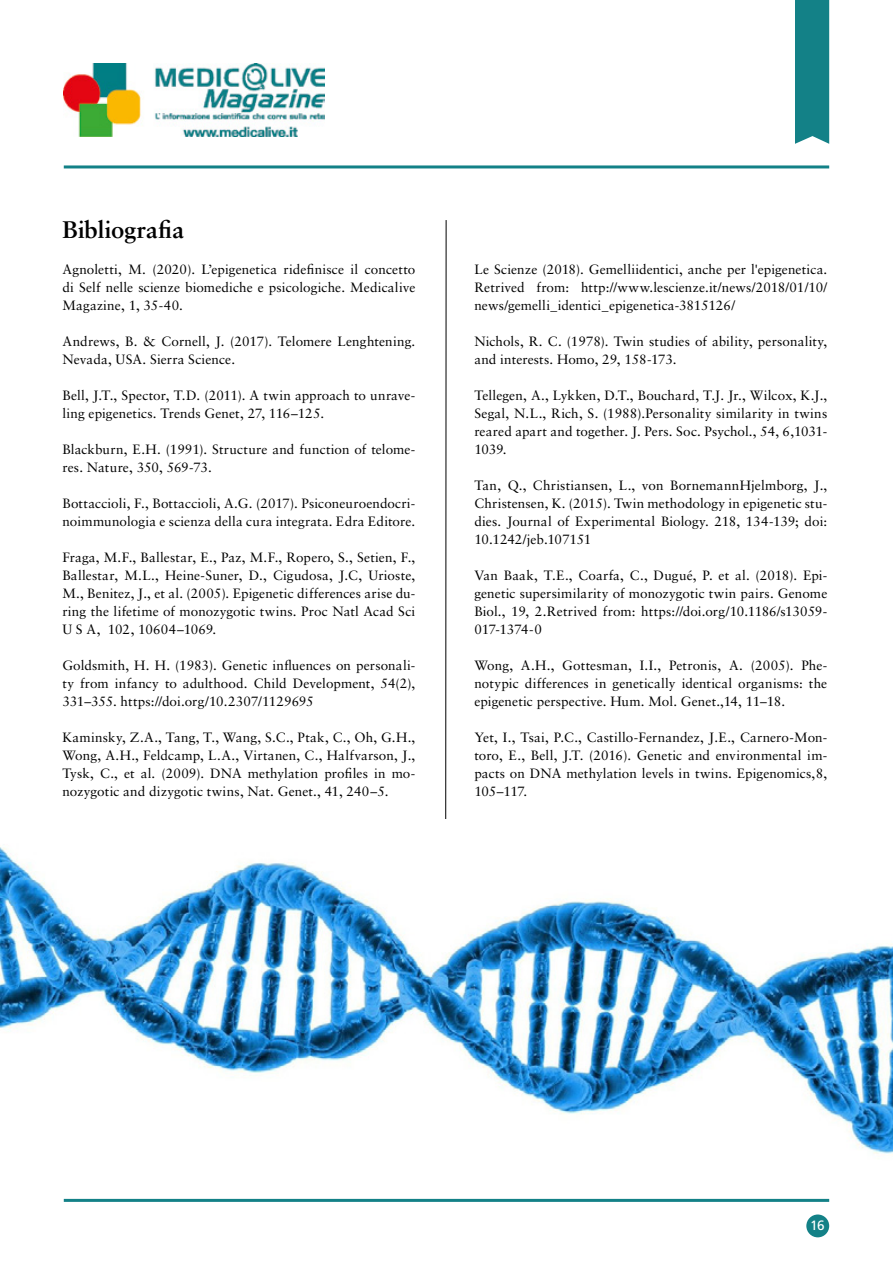
<style>
.page{position:relative;width:893px;height:1263px;background:#fff}
.page>*{position:absolute;margin:0;border:0;box-sizing:border-box;transform-origin:0 0}
.t1{font:700 24px "Sabon LT Std";letter-spacing:-.005em;color:#000}
.t2{font:13.5px/18px "Sabon LT Std";letter-spacing:.005em;color:#000;text-align:justify}
.t3{font:13.5px "Frutiger LT Std";color:#fff}
</style>
<div class="page">
<div style="left:795px;top:0;width:34px;height:144px;background:#138187"></div>
<hr style="left:64px;top:165px;width:765px;height:3px;background:#138187">
<hr style="left:64px;top:1199px;width:765px;height:3px;background:#138187">
<svg style="left:445px;top:220px;width:2px;height:599px"></svg>
<div style="left:806px;top:1214px;width:23px;height:23px;background:#138187;border-radius:50%"></div>
<img style="left:64px;top:64px;width:260px;height:72px">
<img style="left:0;top:847px;width:893px;height:308px">
<h1 class="t1" style="left:62px;top:214px;width:123px">Bibliografia</h1>
<p class="t2" style="left:62px;top:260px;width:354px">Agnoletti, M. (2020). L’epigenetica ridefinisce il concetto di Self nelle scienze biomediche e psicologiche. Medicalive Magazine, 1, 35-40.</p>
<p class="t2" style="left:62px;top:332px;width:354px">Andrews, B. &amp; Cornell, J. (2017). Telomere Lenghtening.<br>Nevada, USA. Sierra Science.</p>
<p class="t2" style="left:62px;top:386px;width:354px">Bell, J.T., Spector, T.D. (2011). A twin approach to unrave&shy;ling epigenetics. Trends Genet, 27, 116–125.</p>
<p class="t2" style="left:62px;top:440px;width:354px">Blackburn, E.H. (1991). Structure and function of telome&shy;res. Nature, 350, 569-73.</p>
<p class="t2" style="left:62px;top:494px;width:354px">Bottaccioli, F., Bottaccioli, A.G. (2017). Psiconeuroendocri&shy;noimmunologia e scienza della cura integrata. Edra Editore.</p>
<p class="t2" style="left:62px;top:548px;width:354px">Fraga, M.F., Ballestar, E., Paz, M.F., Ropero, S., Setien, F., Ballestar, M.L., Heine-Suner, D., Cigudosa, J.C, Urioste, M., Benitez, J., et al. (2005). Epigenetic differences arise du&shy;ring the lifetime of monozygotic twins. Proc Natl Acad Sci U S A, 102, 10604–1069.</p>
<p class="t2" style="left:62px;top:656px;width:354px">Goldsmith, H. H. (1983). Genetic influences on personali&shy;ty from infancy to adulthood. Child Development, 54(2), 331–355. https://doi.org/10.2307/1129695</p>
<p class="t2" style="left:62px;top:728px;width:354px">Kaminsky, Z.A., Tang, T., Wang, S.C., Ptak, C., Oh, G.H., Wong, A.H., Feldcamp, L.A., Virtanen, C., Halfvarson, J., Tysk, C., et al. (2009). DNA methylation profiles in mo&shy;nozygotic and dizygotic twins, Nat. Genet., 41, 240–5.</p>
<p class="t2" style="left:474px;top:260px;width:354px">Le Scienze (2018). Gemelliidentici, anche per l'epigenetica.<br>Retrived from: http://www.lescienze.it/news/2018/01/10/ news/gemelli_identici_epigenetica-3815126/</p>
<p class="t2" style="left:474px;top:332px;width:354px">Nichols, R. C. (1978). Twin studies of ability, personality, and interests. Homo, 29, 158-173.</p>
<p class="t2" style="left:474px;top:386px;width:354px">Tellegen, A., Lykken, D.T., Bouchard, T.J. Jr., Wilcox, K.J., Segal, N.L., Rich, S. (1988).Personality similarity in twins reared apart and together. J. Pers. Soc. Psychol., 54, 6,1031- 1039.</p>
<p class="t2" style="left:474px;top:476px;width:354px">Tan, Q., Christiansen, L., von BornemannHjelmborg, J., Christensen, K. (2015). Twin methodology in epigenetic stu&shy;dies. Journal of Experimental Biology. 218, 134-139; doi:<br>10.1242/jeb.107151</p>
<p class="t2" style="left:474px;top:566px;width:354px">Van Baak, T.E., Coarfa, C., Dugué, P. et al. (2018). Epi&shy;genetic supersimilarity of monozygotic twin pairs. Genome Biol., 19, 2.Retrived from: https://doi.org/10.1186/s13059- 017-1374-0</p>
<p class="t2" style="left:474px;top:656px;width:354px">Wong, A.H., Gottesman, I.I., Petronis, A. (2005). Phe&shy;notypic differences in genetically identical organisms: the epigenetic perspective. Hum. Mol. Genet.,14, 11–18.</p>
<p class="t2" style="left:474px;top:728px;width:354px">Yet, I., Tsai, P.C., Castillo-Fernandez, J.E., Carnero-Mon&shy;toro, E., Bell, J.T. (2016). Genetic and environmental im&shy;pacts on DNA methylation levels in twins. Epigenomics,8, 105–117.</p>
<p class="t3" style="left:810px;top:1218px;width:16px">16</p>
</div>
